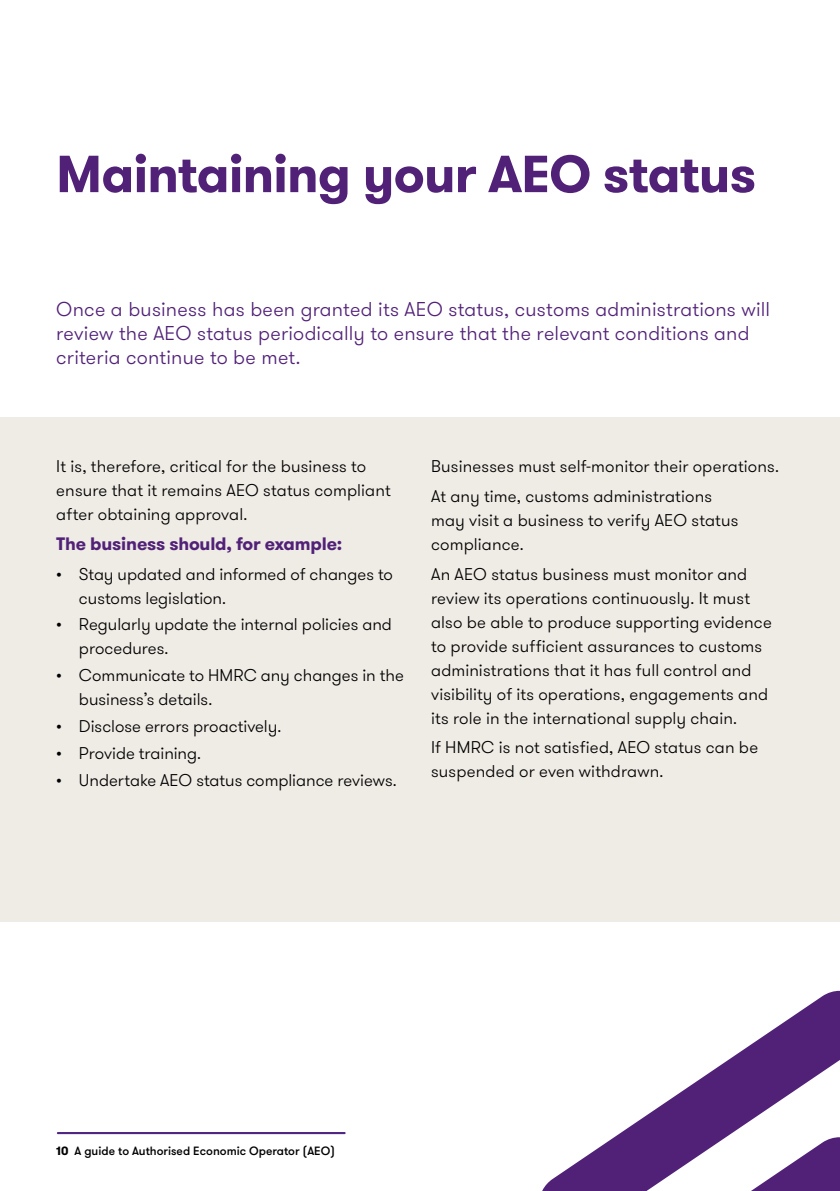
<style>
.page{position:relative;width:840px;height:1191px;background:#fff}
.page>*{position:absolute;margin:0;border:0;box-sizing:border-box;transform-origin:0 0}
.t1{font:700 52px "GT Walsheim Pro";letter-spacing:-.02em;color:#512178}
.t2{font:300 20px/24px "GT Walsheim Pro";letter-spacing:.01em;color:#512178}
.t3{font:700 18px "GT Walsheim Pro";letter-spacing:-.01em;color:#512178}
.t4{font:300 17px/24px "GT Walsheim Pro";letter-spacing:.005em;color:#000}
.t5{font:500 12px "GT Walsheim Pro";color:#000}
.s1{font-weight:700}
</style>
<div class="page">
<hr style="left:58px;top:1132px;width:286px;height:2px;background:#4f2681">
<div style="left:0;top:417px;width:839px;height:504px;background:#efebe5"></div>
<svg style="left:839px;top:1026px;width:1px;height:165px"></svg>
<svg style="left:542px;top:990px;width:297px;height:201px"></svg>
<h1 class="t1" style="left:56px;top:140px;width:701px">Maintaining your AEO status</h1>
<p class="t2" style="left:56px;top:297px;width:715px">Once a business has been granted its AEO status, customs administrations will review the AEO status periodically to ensure that the relevant conditions and criteria continue to be met.</p>
<p class="t4" style="left:56px;top:454px;width:335px">It is, therefore, critical for the business to ensure that it remains AEO status compliant after obtaining approval.</p>
<p class="t3" style="left:56px;top:532px;width:287px">The business should, for example:</p>
<p class="t4" style="left:79px;top:562px;width:315px;text-indent:-23px">• Stay updated and informed of changes to customs legislation.</p>
<p class="t4" style="left:79px;top:613px;width:314px;text-indent:-23px">• Regularly update the internal policies and procedures.</p>
<p class="t4" style="left:79px;top:663px;width:326px;text-indent:-23px">• Communicate to HMRC any changes in the business’s details.</p>
<p class="t4" style="left:56px;top:714px;width:226px">• Disclose errors proactively.</p>
<p class="t4" style="left:56px;top:741px;width:146px">• Provide training.</p>
<p class="t4" style="left:56px;top:768px;width:342px">• Undertake AEO status compliance reviews.</p>
<p class="t4" style="left:431px;top:452px;width:349px;line-height:29.6px">Businesses must self-monitor their operations.<br>At any time, customs administrations</p>
<p class="t4" style="left:431px;top:508px;width:308px">may visit a business to verify AEO status compliance.</p>
<p class="t4" style="left:431px;top:562px;width:342px">An AEO status business must monitor and review its operations continuously. It must also be able to produce supporting evidence to provide sufficient assurances to customs administrations that it has full control and visibility of its operations, engagements and its role in the international supply chain.</p>
<p class="t4" style="left:431px;top:736px;width:328px">If HMRC is not satisfied, AEO status can be suspended or even withdrawn.</p>
<p class="t5" style="left:56px;top:1143px;width:280px"><span class="s1">10</span> A guide to Authorised Economic Operator (AEO)</p>
</div>
